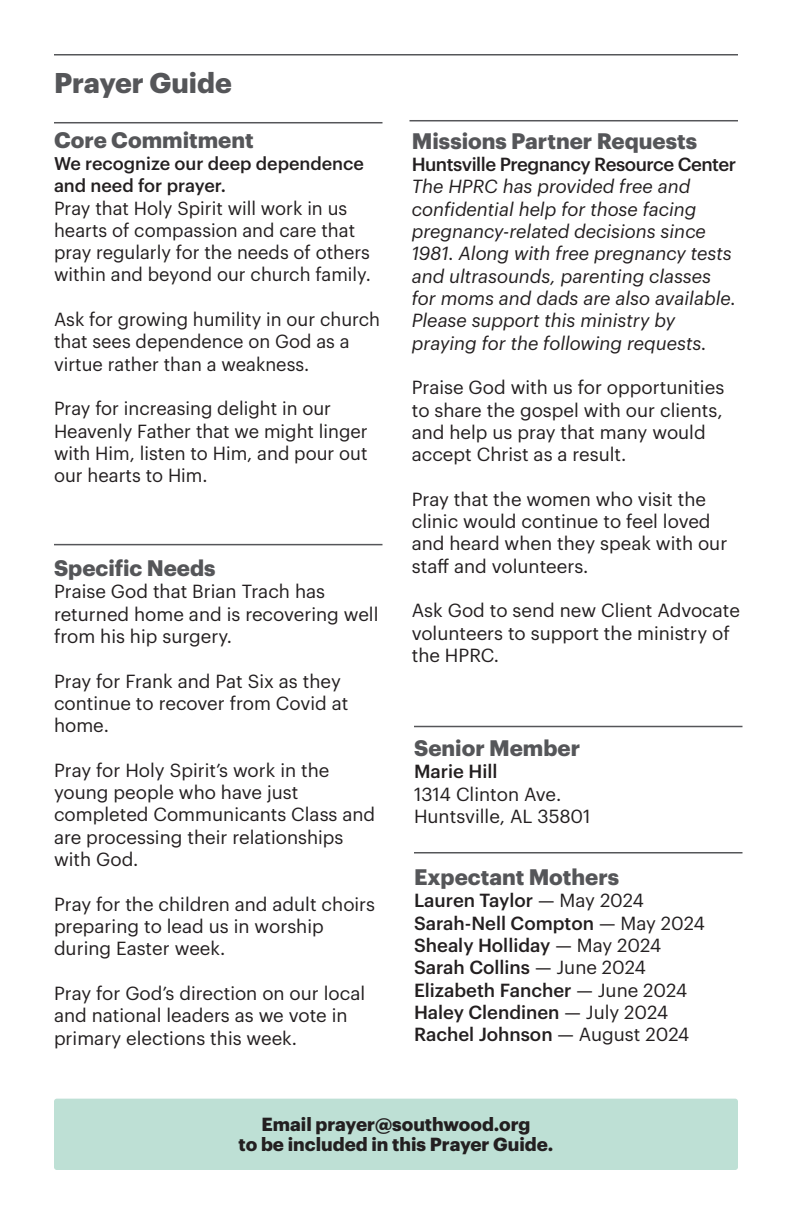
<style>
.page{position:relative;width:792px;height:1224px;background:#fff}
.page>*{position:absolute;margin:0;border:0;box-sizing:border-box;transform-origin:0 0}
.t1{font:700 28px "Graphik";color:#555659}
.t2{font:700 22px "Graphik";color:#555659}
.t3{font:18.6px/22.4px "Graphik";color:#231f20}
.t4{font:italic 18.6px/22.4px "Graphik";color:#231f20}
.t5{font:500 18.6px "Graphik";color:#231f20}
.t6{font:700 18.6px "Graphik";color:#231f20}
.t7{font:500 18.6px "Graphik";letter-spacing:-.025em;color:#231f20}
.t8{font:500 18px/22.4px "Graphik";color:#231f20}
.s1{font-weight:400}
</style>
<div class="page">
<hr style="left:54px;top:54px;width:684px;height:2px;background:#555659">
<hr style="left:410px;top:120px;width:328px;height:1px;background:#555659">
<hr style="left:54px;top:544px;width:328px;height:1px;background:#555659">
<hr style="left:414px;top:726px;width:328px;height:1px;background:#555659">
<hr style="left:414px;top:852px;width:328px;height:2px;background:#555659">
<hr style="left:54px;top:122px;width:328px;height:1px;background:#555659">
<div style="left:54px;top:1099px;width:684px;height:71px;background:#bee0d5;border-radius:3px"></div>
<p class="t1" style="left:54px;top:61px;width:179px">Prayer Guide</p>
<p class="t2" style="left:54px;top:123px;width:201px">Core Commitment</p>
<p class="t8" style="left:54px;top:151px;width:312px">We recognize our deep dependence and need for prayer.</p>
<p class="t3" style="left:54px;top:195px;width:318px">Pray that Holy Spirit will work in us hearts of compassion and care that pray regularly for the needs of others within and beyond our church family.</p>
<p class="t3" style="left:54px;top:307px;width:328px">Ask for growing humility in our church that sees dependence on God as a virtue rather than a weakness.</p>
<p class="t3" style="left:54px;top:396px;width:315px">Pray for increasing delight in our<br>Heavenly Father that we might linger with Him, listen to Him, and pour out our hearts to Him.</p>
<p class="t2" style="left:54px;top:551px;width:163px">Specific Needs</p>
<p class="t3" style="left:54px;top:579px;width:326px">Praise God that Brian Trach has returned home and is recovering well from his hip surgery.</p>
<p class="t3" style="left:54px;top:668px;width:296px">Pray for Frank and Pat Six as they continue to recover from Covid at home.</p>
<p class="t3" style="left:54px;top:757px;width:323px">Pray for Holy Spirit’s work in the young people who have just completed Communicants Class and are processing their relationships with God.</p>
<p class="t3" style="left:54px;top:891px;width:323px">Pray for the children and adult choirs preparing to lead us in worship during Easter week.</p>
<p class="t3" style="left:54px;top:981px;width:313px">Pray for God’s direction on our local and national leaders as we vote in primary elections this week.</p>
<p class="t2" style="left:412px;top:124px;width:287px">Missions Partner Requests</p>
<p class="t7" style="left:412px;top:150px;width:326px">Huntsville Pregnancy Resource Center</p>
<p class="t4" style="left:412px;top:174px;width:326px">The HPRC has provided free and confidential help for those facing pregnancy-related decisions since 1981. Along with free pregnancy tests and ultrasounds, parenting classes for moms and dads are also available.<br>Please support this ministry by praying for the following requests.</p>
<p class="t3" style="left:412px;top:375px;width:314px">Praise God with us for opportunities to share the gospel with our clients, and help us pray that many would accept Christ as a result.</p>
<p class="t3" style="left:412px;top:486px;width:317px">Pray that the women who visit the clinic would continue to feel loved and heard when they speak with our staff and volunteers.</p>
<p class="t3" style="left:412px;top:598px;width:330px">Ask God to send new Client Advocate volunteers to support the ministry of the HPRC.</p>
<p class="t2" style="left:414px;top:731px;width:168px">Senior Member</p>
<p class="t5" style="left:414px;top:758px;width:85px">Marie Hill</p>
<p class="t3" style="left:414px;top:781px;width:149px">1314 Clinton Ave.</p>
<p class="t3" style="left:414px;top:804px;width:178px">Huntsville, AL 35801</p>
<p class="t2" style="left:414px;top:860px;width:207px">Expectant Mothers</p>
<p class="t5" style="left:414px;top:887px;width:232px">Lauren Taylor <span class="s1">— May 2024</span></p>
<p class="t5" style="left:414px;top:909px;width:292px">Sarah-Nell Compton <span class="s1">— May 2024</span></p>
<p class="t5" style="left:414px;top:931px;width:249px">Shealy Holliday <span class="s1">— May 2024</span></p>
<p class="t5" style="left:414px;top:954px;width:233px">Sarah Collins <span class="s1">— June 2024</span></p>
<p class="t5" style="left:414px;top:976px;width:275px">Elizabeth Fancher <span class="s1">— June 2024</span></p>
<p class="t5" style="left:414px;top:998px;width:256px">Haley Clendinen <span class="s1">— July 2024</span></p>
<p class="t5" style="left:414px;top:1021px;width:277px">Rachel Johnson <span class="s1">— August 2024</span></p>
<p class="t6" style="left:261px;top:1110px;width:271px">Email prayer@southwood.org</p>
<p class="t6" style="left:239px;top:1130px;width:316px">to be included in this Prayer Guide.</p>
</div>
